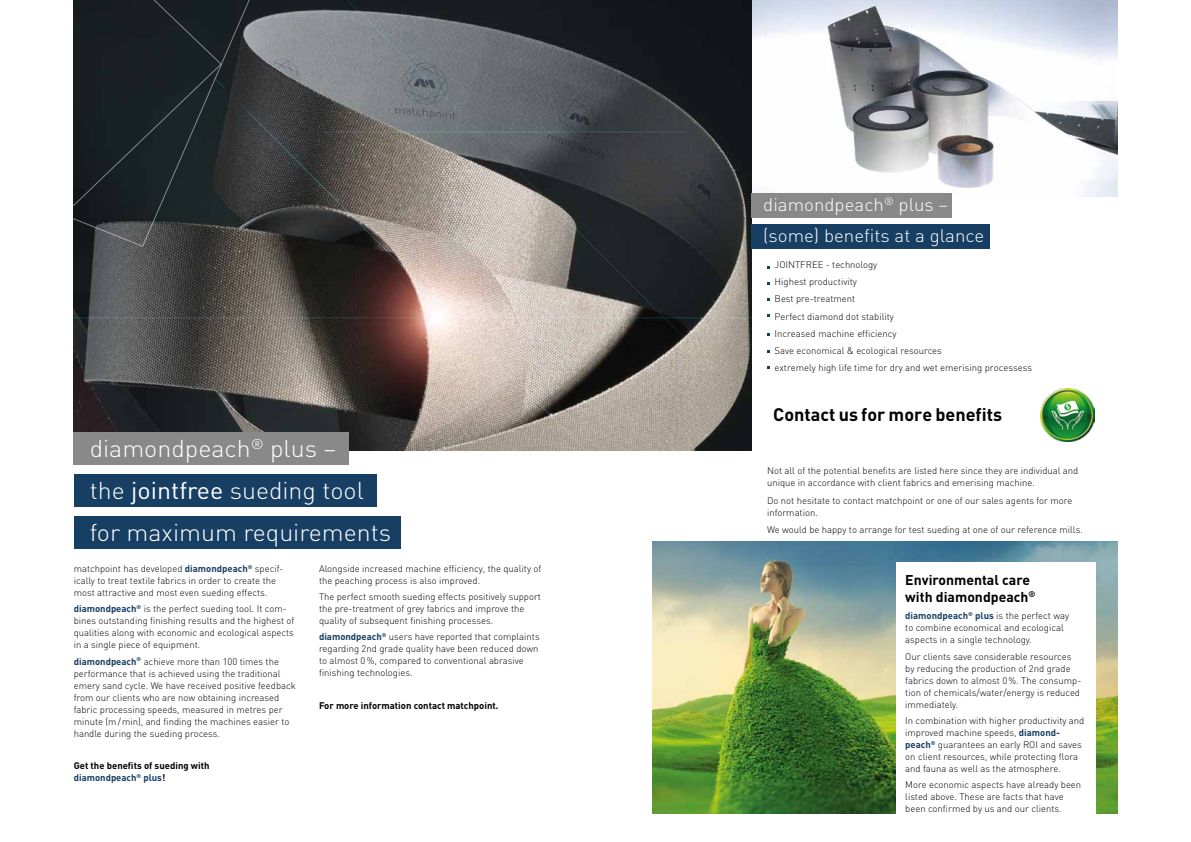
<style>
.page{position:relative;width:1191px;height:842px;background:#fff}
.page>*{position:absolute;margin:0;border:0;box-sizing:border-box;transform-origin:0 0}
.t1{font:300 24px "DIN";color:#fff;scale:1.04 1}
.t2{font:300 18px/31.1px "DIN";color:#fff;scale:1.04 1}
.t3{font:700 18px "DIN";color:#000}
.t4{font:700 14px/16.8px "DIN";color:#000}
.t5{font:300 9.5px/12px "DIN";color:#000}
.t6{font:700 9.5px/12px "DIN";color:#000}
.s1{font-weight:400}
.s2{font-weight:700;color:#173f64}
.s3{color:#173f64}
</style>
<div class="page">
<img style="left:751px;top:0;width:366px;height:196px">
<img style="left:74px;top:0;width:677px;height:450px">
<div style="left:74px;top:432px;width:275px;height:33px;background:#8a8989"></div>
<div style="left:74px;top:474px;width:302px;height:33px;background:#173f64"></div>
<div style="left:74px;top:516px;width:326px;height:33px;background:#173f64"></div>
<svg style="left:222px;top:0;width:73px;height:247px;background:#424344"></svg>
<svg style="left:73px;top:0;width:149px;height:270px;background:#21282a"></svg>
<img style="left:652px;top:541px;width:465px;height:273px">
<div style="left:896px;top:562px;width:199px;height:266px;background:#fff"></div>
<div style="left:751px;top:193px;width:200px;height:24px;background:#8a8989"></div>
<div style="left:751px;top:224px;width:239px;height:24px;background:#173f64"></div>
<img style="left:1040px;top:388px;width:54px;height:54px">
<h1 class="t1" style="left:90px;top:433px;width:239px">diamondpeach<sup>®</sup> plus –</h1>
<h1 class="t1" style="left:90px;top:475px;width:265px">the <span class="s1">jointfree</span> sueding tool</h1>
<h1 class="t1" style="left:90px;top:517px;width:291px">for maximum requirements</h1>
<p class="t5" style="left:74px;top:562px;width:211px">matchpoint has developed <span class="s2">diamondpeach</span><sup>®</sup> specif&shy;ically to treat textile fabrics in order to create the most attractive and most even sueding effects.</p>
<p class="t5" style="left:74px;top:603px;width:222px"><span class="s2">diamondpeach</span> <sup>®</sup> is the perfect sueding tool. It com&shy;bines outstanding finishing results and the highest of qualities along with economic and ecological aspects in a single piece of equipment.</p>
<p class="t5" style="left:74px;top:655px;width:224px"><span class="s2">diamondpeach</span><sup>®</sup> achieve more than 100 times the performance that is achieved using the traditional emery sand cycle. We have received positive feedback from our clients who are now obtaining increased fabric processing speeds, measured in metres per minute (m / min), and finding the machines easier to handle during the sueding process.</p>
<p class="t6" style="left:74px;top:759px;width:137px">Get the benefits of sueding with <span class="s3">diamondpeach</span><sup>®</sup> <span class="s3">plus</span>!</p>
<p class="t5" style="left:319px;top:562px;width:224px">Alongside increased machine efficiency, the quality of the peaching process is also improved.</p>
<p class="t5" style="left:319px;top:590px;width:223px">The perfect smooth sueding effects positively support the pre-treatment of grey fabrics and improve the quality of subsequent finishing processes.</p>
<p class="t5" style="left:319px;top:631px;width:222px"><span class="s2">diamondpeach</span> <sup>®</sup> users have reported that complaints regarding 2nd grade quality have been reduced down to almost 0 %, compared to conventional abrasive finishing technologies.</p>
<p class="t6" style="left:319px;top:699px;width:181px">For more information contact matchpoint.</p>
<h2 class="t2" style="left:763px;top:189px;width:214px">diamondpeach<sup>®</sup> plus – (some) benefits at a glance</h2>
<p class="t5" style="left:774px;top:256px;width:169px;line-height:17px">JOINTFREE - technology<br>Highest productivity<br>Best pre-treatment<br>Perfect diamond dot stability<br>Increased machine efficiency<br>Save economical &amp; ecological resources</p>
<p class="t5" style="left:774px;top:361px;width:259px">extremely high life time for dry and wet emerising processess</p>
<h2 class="t3" style="left:773px;top:403px;width:230px">Contact us for more benefits</h2>
<p class="t5" style="left:767px;top:464px;width:313px">Not all of the potential benefits are listed here since they are individual and unique in accordance with client fabrics and emerising machine.</p>
<p class="t5" style="left:767px;top:494px;width:307px">Do not hesitate to contact matchpoint or one of our sales agents for more information.</p>
<p class="t5" style="left:767px;top:524px;width:317px">We would be happy to arrange for test sueding at one of our reference mills.</p>
<h3 class="t4" style="left:905px;top:571px;width:132px">Environmental care with diamondpeach<sup>®</sup></h3>
<p class="t5" style="left:905px;top:610px;width:165px"><span class="s2">diamondpeach</span><sup>®</sup> <span class="s2">plus</span> is the perfect way to combine economical and ecological aspects in a single technology.</p>
<p class="t5" style="left:905px;top:650px;width:178px">Our clients save considerable resources by reducing the production of 2nd grade fabrics down to almost 0 %. The consump&shy;tion of chemicals/water/energy is reduced immediately.</p>
<p class="t5" style="left:905px;top:714px;width:181px">In combination with higher productivity and improved machine speeds, <span class="s2">diamond&shy;peach</span><sup>®</sup> guarantees an early ROI and saves on client resources, while protecting flora and fauna as well as the atmosphere.</p>
<p class="t5" style="left:905px;top:779px;width:177px">More economic aspects have already been listed above. These are facts that have been confirmed by us and our clients.</p>
</div>
